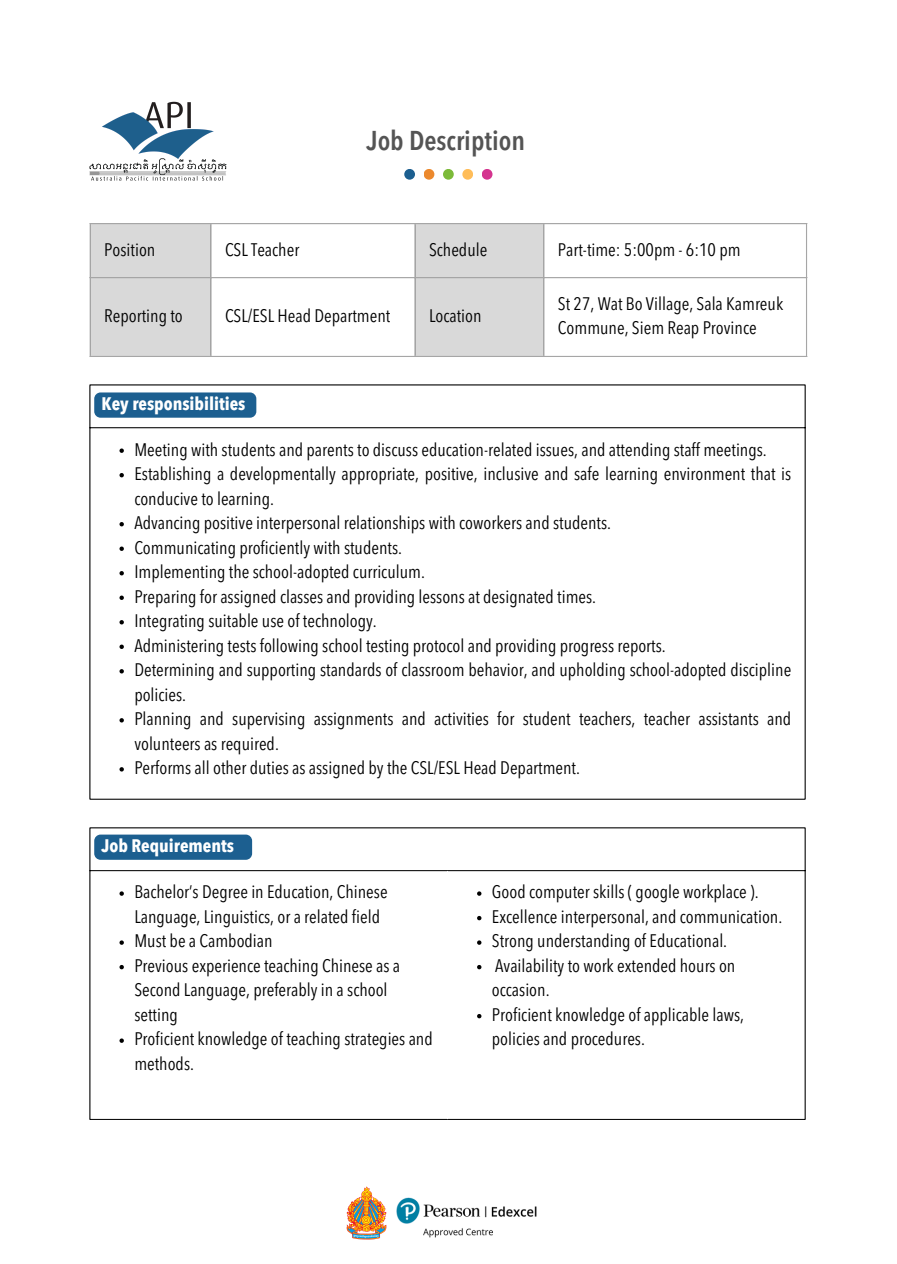
<style>
.page{position:relative;width:897px;height:1264px;background:#fff}
.page>*{position:absolute;margin:0;border:0;box-sizing:border-box;transform-origin:0 0}
.t1{font:600 condensed 27px "Avenir Next LT Pro";color:#545454}
.t2{font:condensed 18px/24.5px "Avenir Next LT Pro";color:#000}
.t3{font:700 condensed 18px "Avenir Next LT Pro";color:#fff}
</style>
<div class="page">
<svg style="left:91px;top:224px;width:452px;height:132px;fill:#d9d9d9"></svg>
<hr style="left:90px;top:224px;width:1px;height:132px;background:#a6a6a6">
<hr style="left:210px;top:224px;width:1px;height:132px;background:#a6a6a6">
<hr style="left:414px;top:224px;width:1px;height:132px;background:#a6a6a6">
<hr style="left:543px;top:224px;width:1px;height:132px;background:#a6a6a6">
<hr style="left:806px;top:224px;width:1px;height:132px;background:#a6a6a6">
<hr style="left:90px;top:223px;width:717px;height:1px;background:#a6a6a6">
<hr style="left:90px;top:277px;width:717px;height:1px;background:#a6a6a6">
<hr style="left:90px;top:356px;width:717px;height:1px;background:#a6a6a6">
<svg style="left:119px;top:448px;width:5px;height:5px"></svg>
<svg style="left:119px;top:473px;width:5px;height:4px"></svg>
<svg style="left:119px;top:522px;width:5px;height:4px"></svg>
<svg style="left:119px;top:546px;width:5px;height:5px"></svg>
<svg style="left:119px;top:571px;width:5px;height:4px"></svg>
<svg style="left:119px;top:595px;width:5px;height:5px"></svg>
<svg style="left:119px;top:620px;width:5px;height:4px"></svg>
<svg style="left:119px;top:644px;width:5px;height:5px"></svg>
<svg style="left:119px;top:669px;width:5px;height:4px"></svg>
<svg style="left:119px;top:718px;width:5px;height:4px"></svg>
<svg style="left:119px;top:767px;width:5px;height:4px"></svg>
<hr style="left:90px;top:385px;width:1px;height:414px;background:#000">
<hr style="left:805px;top:385px;width:1px;height:414px;background:#000">
<hr style="left:90px;top:385px;width:715px;height:1px;background:#000">
<hr style="left:90px;top:427px;width:715px;height:1px;background:#000">
<hr style="left:90px;top:799px;width:715px;height:1px;background:#000">
<img style="left:89px;top:101px;width:138px;height:80px">
<div style="left:404px;top:169px;width:11px;height:11px;background:#1c5f90;border-radius:50%"></div>
<div style="left:423px;top:169px;width:11px;height:11px;background:#ec892d;border-radius:50%"></div>
<div style="left:443px;top:169px;width:11px;height:11px;background:#7cba39;border-radius:50%"></div>
<div style="left:462px;top:169px;width:11px;height:11px;background:#ffbd59;border-radius:50%"></div>
<div style="left:482px;top:169px;width:10px;height:11px;background:#d4348f;border-radius:50%"></div>
<img style="left:346px;top:1186px;width:191px;height:53px">
<svg style="left:119px;top:891px;width:5px;height:4px"></svg>
<svg style="left:119px;top:940px;width:5px;height:4px"></svg>
<svg style="left:119px;top:965px;width:5px;height:4px"></svg>
<svg style="left:119px;top:1038px;width:5px;height:4px"></svg>
<svg style="left:477px;top:891px;width:4px;height:4px"></svg>
<svg style="left:477px;top:915px;width:4px;height:5px"></svg>
<svg style="left:477px;top:940px;width:4px;height:4px"></svg>
<svg style="left:477px;top:965px;width:4px;height:4px"></svg>
<svg style="left:477px;top:1014px;width:4px;height:4px"></svg>
<hr style="left:90px;top:828px;width:1px;height:291px;background:#000">
<hr style="left:805px;top:828px;width:1px;height:291px;background:#000">
<hr style="left:90px;top:827px;width:715px;height:1px;background:#000">
<hr style="left:90px;top:870px;width:715px;height:1px;background:#000">
<hr style="left:90px;top:1119px;width:715px;height:1px;background:#000">
<div style="left:94px;top:392px;width:162px;height:25px;background:#1c5f90;border-radius:6px"></div>
<div style="left:94px;top:834px;width:158px;height:25px;background:#1c5f90;border-radius:6px"></div>
<p class="t1" style="left:366px;top:129px;width:160px">Job Description</p>
<p class="t2" style="left:104px;top:239px;width:53px">Position</p>
<h1 class="t2" style="left:225px;top:239px;width:76px">CSL Teacher</h1>
<p class="t2" style="left:429px;top:239px;width:60px">Schedule</p>
<p class="t2" style="left:558px;top:239px;width:184px">Part-time: 5:00pm - 6:10 pm</p>
<p class="t2" style="left:104px;top:305px;width:80px">Reporting to</p>
<p class="t2" style="left:225px;top:305px;width:167px">CSL/ESL Head Department</p>
<p class="t2" style="left:429px;top:305px;width:54px">Location</p>
<p class="t3" style="left:101px;top:396px;width:146px">Key responsibilities</p>
<p class="t2" style="left:558px;top:293px;width:227px">St 27, Wat Bo Village, Sala Kamreuk<br>Commune, Siem Reap Province</p>
<p class="t2" style="left:134px;top:438px;width:634px">Meeting with students and parents to discuss education-related issues, and attending staff meetings.</p>
<p class="t2" style="left:134px;top:463px;width:658px">Establishing a developmentally appropriate, positive, inclusive and safe learning environment that is conducive to learning.</p>
<p class="t2" style="left:134px;top:512px;width:478px">Advancing positive interpersonal relationships with coworkers and students.</p>
<p class="t2" style="left:134px;top:536px;width:269px">Communicating proficiently with students.</p>
<p class="t2" style="left:134px;top:561px;width:292px">Implementing the school-adopted curriculum.</p>
<p class="t2" style="left:134px;top:585px;width:463px">Preparing for assigned classes and providing lessons at designated times.</p>
<p class="t2" style="left:134px;top:610px;width:244px">Integrating suitable use of technology.</p>
<p class="t2" style="left:134px;top:634px;width:533px">Administering tests following school testing protocol and providing progress reports.</p>
<p class="t2" style="left:134px;top:659px;width:658px">Determining and supporting standards of classroom behavior, and upholding school-adopted discipline policies.</p>
<p class="t2" style="left:134px;top:708px;width:658px">Planning and supervising assignments and activities for student teachers, teacher assistants and volunteers as required.</p>
<p class="t2" style="left:134px;top:757px;width:447px">Performs all other duties as assigned by the CSL/ESL Head Department.</p>
<p class="t3" style="left:101px;top:838px;width:134px">Job Requirements</p>
<p class="t2" style="left:134px;top:881px;width:255px">Bachelor’s Degree in Education, Chinese<br>Language, Linguistics, or a related field</p>
<p class="t2" style="left:134px;top:930px;width:140px">Must be a Cambodian</p>
<p class="t2" style="left:134px;top:955px;width:267px">Previous experience teaching Chinese as a<br>Second Language, preferably in a school setting</p>
<p class="t2" style="left:134px;top:1028px;width:300px">Proficient knowledge of teaching strategies and methods.</p>
<p class="t2" style="left:492px;top:881px;width:268px">Good computer skills ( google workplace ).</p>
<p class="t2" style="left:492px;top:906px;width:292px">Excellence interpersonal, and communication.</p>
<p class="t2" style="left:492px;top:930px;width:237px">Strong understanding of Educational.</p>
<p class="t2" style="left:492px;top:955px;width:245px">Availability to work extended hours on occasion.</p>
<p class="t2" style="left:492px;top:1004px;width:254px">Proficient knowledge of applicable laws, policies and procedures.</p>
</div>
